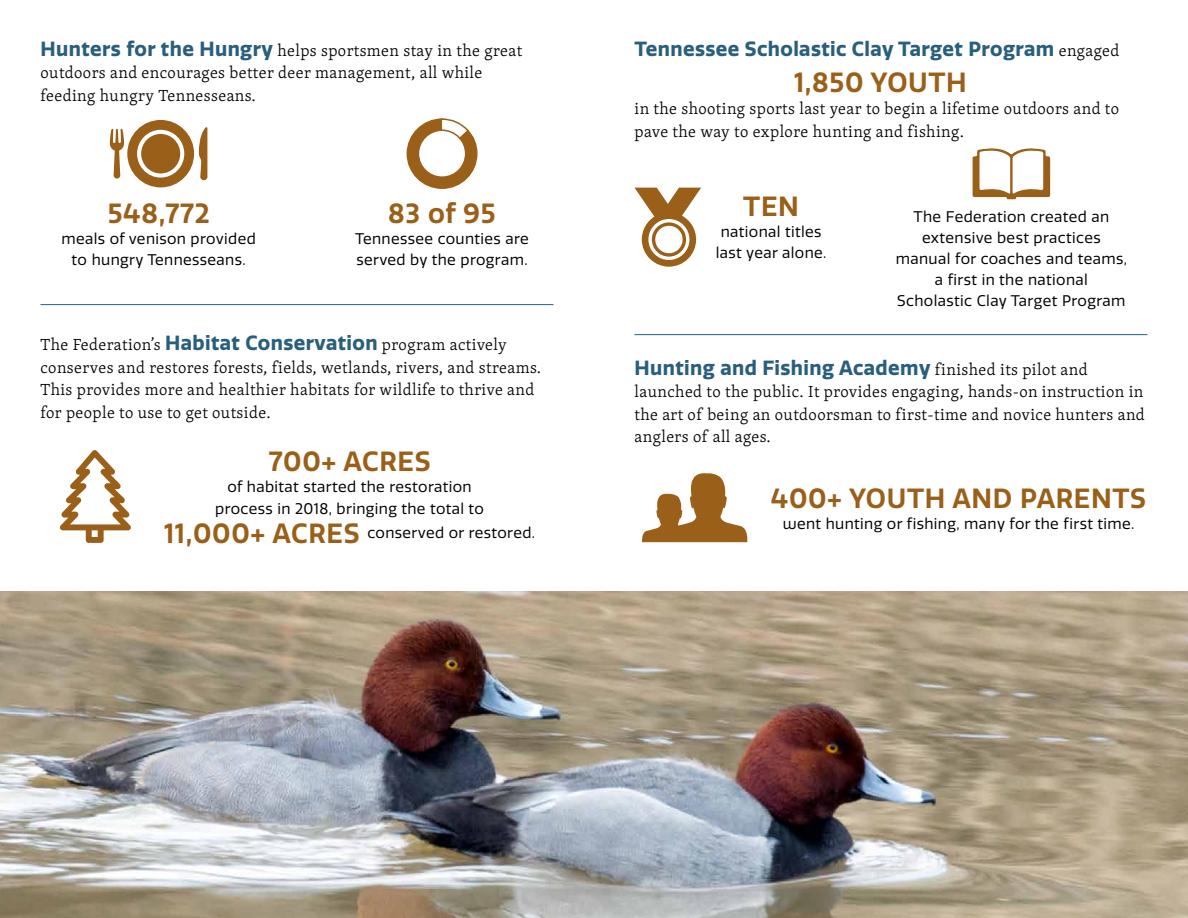
<style>
.page{position:relative;width:1188px;height:918px;background:#fff}
.page>*{position:absolute;margin:0;border:0;box-sizing:border-box;transform-origin:0 0}
.t1{font:600 27px "Quatro";letter-spacing:.025em;color:#9a5f18}
.t2{font:700 19.95px "Quatro";letter-spacing:.02em;color:#295f7d}
.t3{font:300 16.5px/22.5px "Skolar Latin";letter-spacing:.025em;color:#000}
.t4{font:15px/21px "Quatro";letter-spacing:.025em;color:#000;text-align:center}
.s1{font-family:"Quatro";font-weight:700;font-size:19.95px;color:#295f7d}
.s2{font-weight:600;font-size:27px;color:#9a5f18}
.s3{font-family:"Skolar Latin";font-weight:300;font-size:16.5px;color:#000}
</style>
<div class="page">
<img style="left:0;top:592px;width:1188px;height:326px">
<hr style="left:40px;top:304px;width:514px;height:1px;background:#295f7d">
<svg style="left:110px;top:120px;width:97px;height:67px"></svg>
<svg style="left:60px;top:450px;width:71px;height:93px"></svg>
<svg style="left:406px;top:118px;width:72px;height:71px"></svg>
<hr style="left:634px;top:334px;width:514px;height:1px;background:#295f7d">
<svg style="left:973px;top:148px;width:77px;height:51px"></svg>
<svg style="left:642px;top:473px;width:106px;height:69px"></svg>
<svg style="left:635px;top:188px;width:66px;height:79px"></svg>
<p class="t3" style="left:40px;top:39px;width:483px"><span class="s1">Hunters for the Hungry</span> helps sportsmen stay in the great outdoors and encourages better deer management, all while feeding hungry Tennesseans.</p>
<h1 class="t1" style="left:108px;top:198px;width:103px">548,772</h1>
<p class="t4" style="left:62px;top:229px;width:196px">meals of venison provided to hungry Tennesseans.</p>
<h1 class="t1" style="left:388px;top:198px;width:109px">83 of 95</h1>
<p class="t4" style="left:355px;top:229px;width:175px;text-align:left">Tennessee counties are served by the program.</p>
<p class="t3" style="left:40px;top:333px;width:502px">The Federation’s <span class="s1">Habitat Conservation</span> program actively conserves and restores forests, fields, wetlands, rivers, and streams.<br>This provides more and healthier habitats for wildlife to thrive and for people to use to get outside.</p>
<h1 class="t1" style="left:269px;top:446px;width:163px">700+ ACRES</h1>
<p class="t4" style="left:215px;top:476px;width:270px;line-height:22.5px">of habitat started the restoration process in 2018, bringing the total to</p>
<p class="t4" style="left:164px;top:523px;width:372px"><span class="s2">11,000+ ACRES</span> conserved or restored.</p>
<p class="t2" style="left:634px;top:37px;width:486px">Tennessee Scholastic Clay Target Program <span class="s3">engaged</span></p>
<h1 class="t1" style="left:794px;top:67px;width:174px">1,850 YOUTH</h1>
<p class="t3" style="left:635px;top:97px;width:486px">in the shooting sports last year to begin a lifetime outdoors and to pave the way to explore hunting and fishing.</p>
<h1 class="t1" style="left:743px;top:191px;width:57px">TEN</h1>
<p class="t4" style="left:716px;top:222px;width:112px">national titles last year alone.</p>
<p class="t4" style="left:896px;top:206px;width:233px">The Federation created an extensive best practices manual for coaches and teams, a first in the national<br>Scholastic Clay Target Program</p>
<p class="t2" style="left:634px;top:356px;width:455px">Hunting and Fishing Academy <span class="s3">finished its pilot and</span></p>
<p class="t3" style="left:635px;top:380px;width:512px;text-align:justify">launched to the public. It provides engaging, hands-on instruction in the art of being an outdoorsman to first-time and novice hunters and anglers of all ages.</p>
<h1 class="t1" style="left:771px;top:482px;width:377px">400+ YOUTH AND PARENTS</h1>
<p class="t4" style="left:783px;top:513px;width:353px">went hunting or fishing, many for the first time.</p>
</div>
